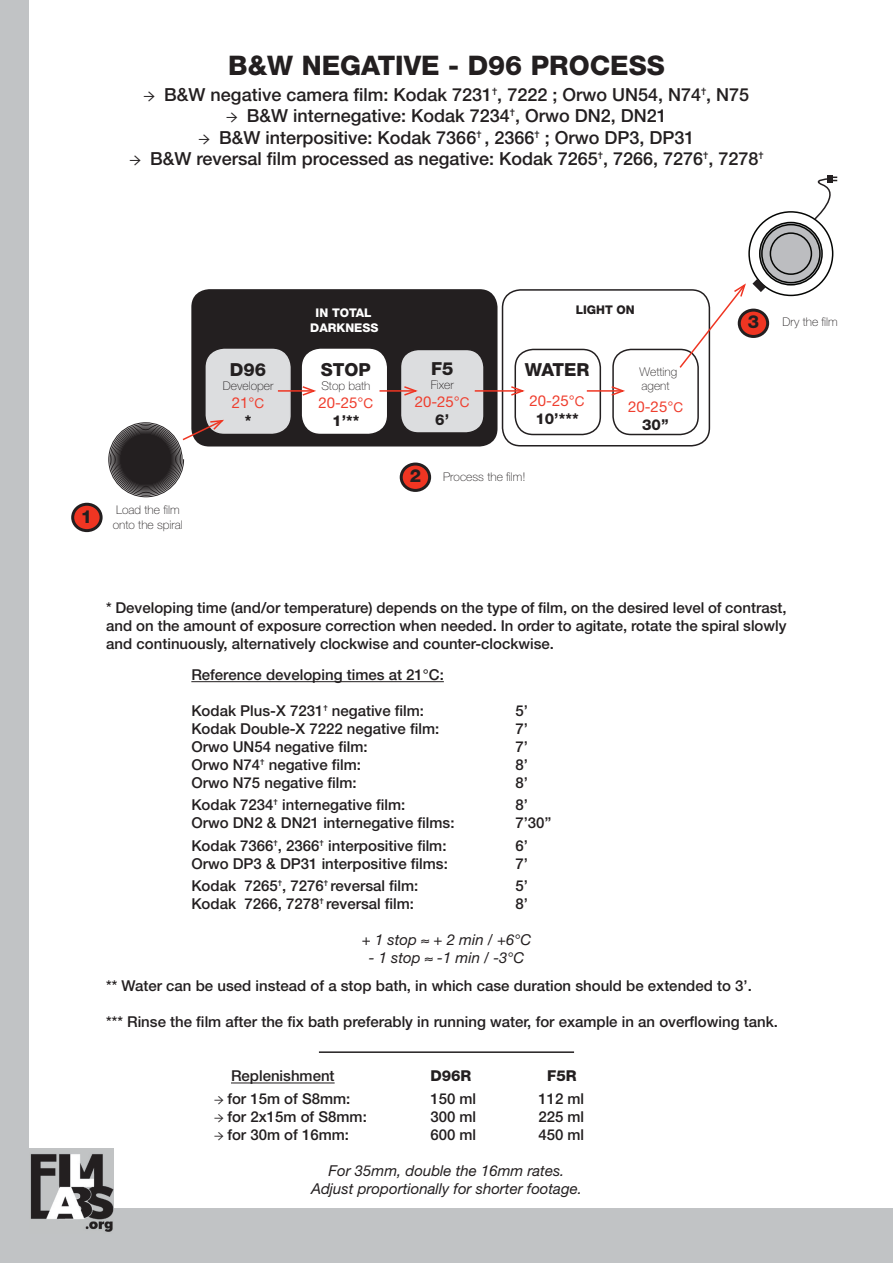
<style>
.page{position:relative;width:893px;height:1263px;background:#fff}
.page>*{position:absolute;margin:0;border:0;box-sizing:border-box;transform-origin:0 0}
.t1{font:800 27px "Helvetica Neue";color:#231f20}
.t2{font:500 18px "Helvetica Neue";color:#231f20}
.t3{font:800 18px "Helvetica Neue";color:#231f20}
.t4{font:500 15px/18px "Helvetica Neue";color:#231f20;text-align:justify}
.t5{font:italic 15px/18px "Helvetica Neue";color:#231f20;text-align:center}
.t6{font:15px/18px "Helvetica Neue";color:#ef3e2e;text-align:center}
.t7{font:800 15px "Helvetica Neue";color:#231f20}
.t8{font:100 12px/14.4px "Helvetica Neue";color:#231f20}
.t9{font:800 12px/14.4px "Helvetica Neue";color:#fff;text-align:center}
.t10{font:800 12px "Helvetica Neue";color:#231f20}
.s1{font-family:"Minion Pro";font-weight:700}
.s2{font-size:13.5px}
.s3{font-weight:800;color:#231f20}
.s4{font-weight:800;font-size:18px}
</style>
<div class="page">
<div style="left:191px;top:289px;width:306px;height:157px;background:#231f20;border-radius:18px"></div>
<div style="left:206px;top:349px;width:84px;height:84px;background:#dcdddf;border-radius:18px"></div>
<div style="left:206px;top:349px;width:85px;height:85px;border:2px solid #dcdddf;border-radius:18px"></div>
<div style="left:502px;top:289px;width:208px;height:157px;border:2px solid #231f20;border-radius:18px"></div>
<div style="left:303px;top:349px;width:83px;height:84px;background:#fff;border-radius:18px"></div>
<div style="left:302px;top:349px;width:85px;height:85px;border:2px solid #fff;border-radius:18px"></div>
<div style="left:400px;top:349px;width:84px;height:84px;background:#dcdddf;border-radius:18px"></div>
<div style="left:400px;top:349px;width:85px;height:85px;border:2px solid #231f20;border-radius:18px"></div>
<div style="left:514px;top:349px;width:87px;height:86px;border:2px solid #231f20;border-radius:18px"></div>
<div style="left:73px;top:504px;width:28px;height:27px;background:#ef3522;border-radius:50%"></div>
<div style="left:71px;top:503px;width:32px;height:29px;border:3px solid #231f20;border-radius:50%"></div>
<div style="left:748px;top:211px;width:85px;height:85px;border:2px solid #040503;border-radius:50%"></div>
<svg style="left:760px;top:222px;width:62px;height:63px"></svg>
<div style="left:759px;top:222px;width:64px;height:64px;border:2px solid #040503;border-radius:50%"></div>
<svg style="left:762px;top:225px;width:58px;height:58px"></svg>
<div style="left:761px;top:224px;width:60px;height:59px;border:2px solid #040503;border-radius:50%"></div>
<div style="left:770px;top:233px;width:41px;height:41px;background:#bcbdc0;border-radius:50%"></div>
<div style="left:770px;top:232px;width:42px;height:43px;border:2px solid #040503;border-radius:50%"></div>
<div style="left:827px;top:175px;width:6px;height:8px;background:#231f20"></div>
<svg style="left:809px;top:177px;width:29px;height:44px"></svg>
<div style="left:401px;top:464px;width:29px;height:26px;background:#ef3522;border-radius:50%"></div>
<div style="left:400px;top:463px;width:31px;height:29px;border:3px solid #231f20;border-radius:50%"></div>
<div style="left:738px;top:309px;width:31px;height:29px;border:3px solid #231f20;border-radius:50%"></div>
<svg style="left:109px;top:419px;width:117px;height:78px"></svg>
<hr style="left:231px;top:1082px;width:104px;height:1px;background:#231f20">
<div style="left:612px;top:349px;width:87px;height:86px;border:2px solid #231f20;border-radius:18px"></div>
<svg style="left:678px;top:279px;width:87px;height:90px"></svg>
<hr style="left:278px;top:390px;width:36px;height:2px;background:#ef3522">
<svg style="left:301px;top:385px;width:15px;height:12px"></svg>
<hr style="left:379px;top:390px;width:37px;height:2px;background:#ef3522">
<svg style="left:402px;top:385px;width:16px;height:12px"></svg>
<hr style="left:475px;top:390px;width:47px;height:2px;background:#ef3522">
<svg style="left:509px;top:385px;width:16px;height:12px"></svg>
<hr style="left:587px;top:390px;width:36px;height:2px;background:#ef3522">
<svg style="left:610px;top:385px;width:15px;height:12px"></svg>
<hr style="left:191px;top:681px;width:253px;height:1px;background:#231f20">
<hr style="left:319px;top:1051px;width:255px;height:2px;background:#231f20">
<div style="left:0;top:1209px;width:893px;height:54px;background:#c1c3c5"></div>
<img style="left:28px;top:1148px;width:85px;height:84px">
<div style="left:0;top:0;width:28px;height:1263px;background:#c1c3c5"></div>
<h1 class="t1" style="left:228px;top:49px;width:438px">B&amp;W NEGATIVE - D96 PROCESS</h1>
<p class="t2" style="left:144px;top:83px;width:607px"><span class="s1">→</span> B&amp;W negative camera film: Kodak 7231✝, 7222 ; Orwo UN54, N74✝, N75</p>
<p class="t2" style="left:226px;top:105px;width:442px"><span class="s1">→</span> B&amp;W internegative: Kodak 7234✝, Orwo DN2, DN21</p>
<p class="t2" style="left:199px;top:127px;width:497px"><span class="s1">→</span> B&amp;W interpositive: Kodak 7366✝ , 2366✝ ; Orwo DP3, DP31</p>
<p class="t2" style="left:129px;top:148px;width:636px"><span class="s1">→</span> B&amp;W reversal film processed as negative: Kodak 7265✝, 7266, 7276✝, 7278✝</p>
<p class="t3" style="left:81px;top:505px;width:13px">1</p>
<p class="t8" style="left:113px;top:503px;width:72px">Load the film onto the spiral</p>
<p class="t3" style="left:230px;top:359px;width:38px">D96</p>
<p class="t8" style="left:223px;top:379px;width:52px">Developer</p>
<p class="t6" style="left:232px;top:394px;width:34px">21°<span class="s2">C </span><span class="s3">*</span></p>
<p class="t9" style="left:310px;top:306px;width:70px">IN TOTAL<br>DARKNESS</p>
<p class="t10" style="left:576px;top:303px;width:61px">LIGHT ON</p>
<p class="t3" style="left:321px;top:359px;width:52px">STOP</p>
<p class="t8" style="left:321px;top:379px;width:51px">Stop bath</p>
<p class="t6" style="left:318px;top:393px;width:56px">20-25°<span class="s2">C<br></span><span class="s3">1’**</span></p>
<p class="t3" style="left:431px;top:358px;width:24px">F5</p>
<p class="t8" style="left:431px;top:378px;width:25px">Fixer</p>
<p class="t6" style="left:415px;top:393px;width:56px">20-25°<span class="s2">C<br></span><span class="s3">6’</span></p>
<p class="t3" style="left:525px;top:359px;width:66px">WATER</p>
<p class="t6" style="left:530px;top:392px;width:56px">20-25°<span class="s2">C<br></span><span class="s3">10’***</span></p>
<p class="t8" style="left:410px;top:469px;width:117px"><span class="s4">2</span> Process the film!</p>
<p class="t8" style="left:640px;top:364px;width:39px">Wetting agent</p>
<p class="t6" style="left:628px;top:398px;width:56px">20-25°<span class="s2">C<br></span><span class="s3">30’’</span></p>
<p class="t3" style="left:748px;top:311px;width:13px">3</p>
<p class="t8" style="left:782px;top:314px;width:57px">Dry the film</p>
<p class="t4" style="left:106px;top:599px;width:682px">* Developing time (and/or temperature) depends on the type of film, on the desired level of contrast, and on the amount of exposure correction when needed. In order to agitate, rotate the spiral slowly and continuously, alternatively clockwise and counter-clockwise.</p>
<p class="t4" style="left:191px;top:666px;width:254px">Reference developing times at 21°C:</p>
<p class="t4" style="left:191px;top:702px;width:234px">Kodak Plus-X 7231✝ negative film:</p>
<p class="t4" style="left:515px;top:702px;width:14px">5’</p>
<p class="t4" style="left:191px;top:720px;width:249px">Kodak Double-X 7222 negative film:</p>
<p class="t4" style="left:515px;top:720px;width:14px">7’</p>
<p class="t4" style="left:191px;top:738px;width:178px">Orwo UN54 negative film:</p>
<p class="t4" style="left:515px;top:738px;width:14px">7’</p>
<p class="t4" style="left:191px;top:756px;width:171px">Orwo N74✝ negative film:</p>
<p class="t4" style="left:515px;top:756px;width:14px">8’</p>
<p class="t4" style="left:191px;top:774px;width:167px">Orwo N75 negative film:</p>
<p class="t4" style="left:515px;top:774px;width:14px">8’</p>
<p class="t4" style="left:191px;top:796px;width:216px">Kodak 7234✝ internegative film:</p>
<p class="t4" style="left:515px;top:796px;width:14px">8’</p>
<p class="t4" style="left:191px;top:814px;width:265px">Orwo DN2 &amp; DN21 internegative films:</p>
<p class="t4" style="left:515px;top:814px;width:38px">7’30’’</p>
<p class="t4" style="left:191px;top:836px;width:257px">Kodak 7366✝, 2366✝ interpositive film:</p>
<p class="t4" style="left:515px;top:836px;width:14px">6’</p>
<p class="t4" style="left:191px;top:854px;width:258px">Orwo DP3 &amp; DP31 interpositive films:</p>
<p class="t4" style="left:515px;top:854px;width:14px">7’</p>
<p class="t4" style="left:191px;top:876px;width:229px">Kodak 7265✝, 7276✝ reversal film:</p>
<p class="t4" style="left:515px;top:876px;width:14px">5’</p>
<p class="t4" style="left:191px;top:894px;width:224px">Kodak 7266, 7278✝ reversal film:</p>
<p class="t4" style="left:515px;top:894px;width:14px">8’</p>
<p class="t5" style="left:362px;top:930px;width:171px">+ 1 stop ≈ + 2 min / +6°C</p>
<p class="t5" style="left:369px;top:948px;width:157px">- 1 stop ≈ -1 min / -3°C</p>
<p class="t4" style="left:106px;top:977px;width:647px">** Water can be used instead of a stop bath, in which case duration should be extended to 3’.</p>
<p class="t4" style="left:106px;top:1013px;width:673px">*** Rinse the film after the fix bath preferably in running water, for example in an overflowing tank.</p>
<p class="t4" style="left:231px;top:1067px;width:105px">Replenishment</p>
<p class="t7" style="left:430px;top:1067px;width:43px">D96R</p>
<p class="t7" style="left:547px;top:1067px;width:31px">F5R</p>
<p class="t4" style="left:214px;top:1089px;width:138px"><span class="s1">→</span> for 15m of S8mm:</p>
<p class="t4" style="left:430px;top:1089px;width:47px">150 ml</p>
<p class="t4" style="left:538px;top:1089px;width:47px">112 ml</p>
<p class="t4" style="left:214px;top:1107px;width:154px"><span class="s1">→</span> for 2x15m of S8mm:</p>
<p class="t4" style="left:430px;top:1107px;width:47px">300 ml</p>
<p class="t4" style="left:538px;top:1107px;width:47px">225 ml</p>
<p class="t4" style="left:214px;top:1125px;width:136px"><span class="s1">→</span> for 30m of 16mm:</p>
<p class="t4" style="left:430px;top:1125px;width:47px">600 ml</p>
<p class="t4" style="left:538px;top:1125px;width:47px">450 ml</p>
<p class="t5" style="left:311px;top:1161px;width:272px">For 35mm, double the 16mm rates.<br>Adjust proportionally for shorter footage.</p>
</div>
